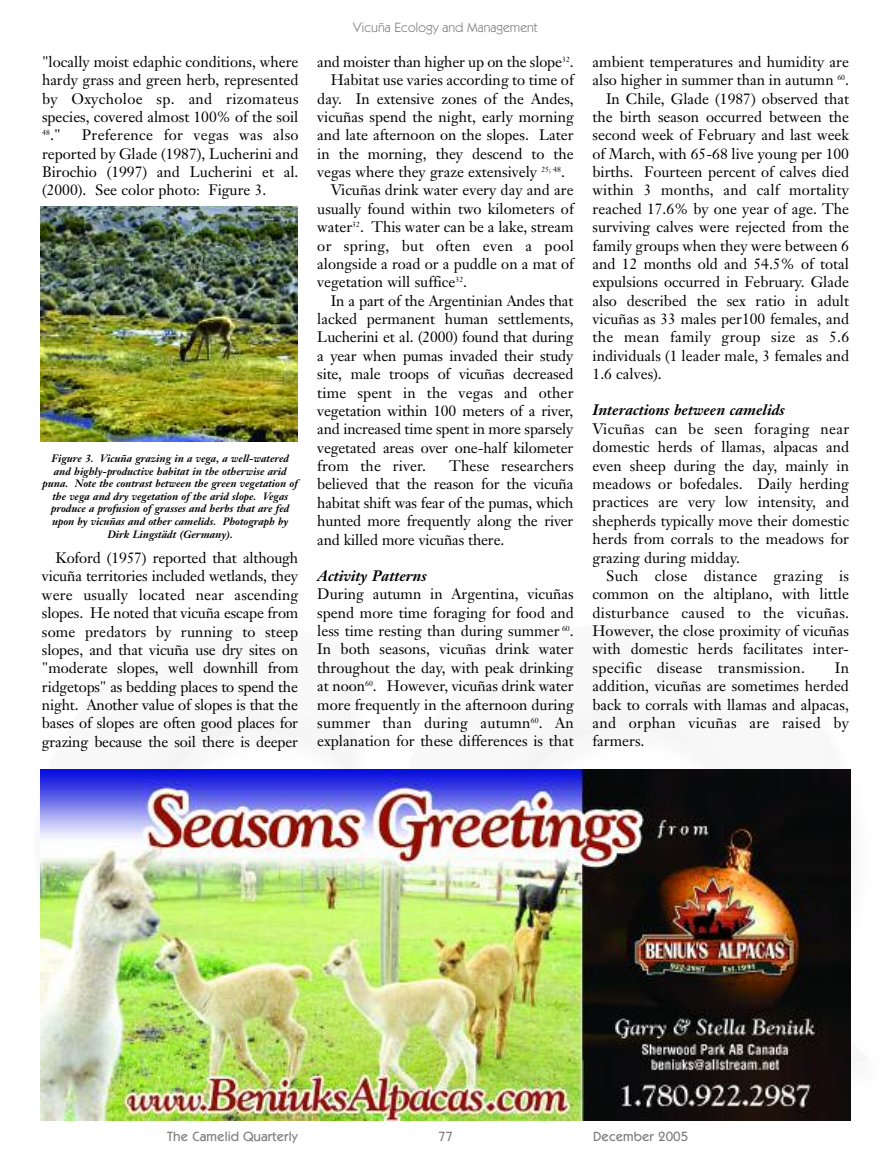
<style>
.page{position:relative;width:891px;height:1161px;background:#fff}
.page>*{position:absolute;margin:0;border:0;box-sizing:border-box;transform-origin:0 0}
.t1{font:15px/18.3px "Janson Text";color:#000;text-align:justify}
.t2{font:15px "Janson Text";letter-spacing:.02em;color:#000}
.t3{font:italic 700 15px "Janson Text";color:#000}
.t4{font:500 13.5px "Itc Kabel";color:#808080}
.t5{font:13.5px "Itc Kabel";color:#808080}
.t6{font:italic 700 10.5px/12.6px "Janson Text";color:#000;text-align:center}
.t7{font:7.5px "Janson Text";color:#000}
.s1{font-size:15px}
</style>
<div class="page">
<img style="left:40px;top:720px;width:820px;height:401px">
<img style="left:40px;top:770px;width:810px;height:350px">
<img style="left:40px;top:206px;width:258px;height:236px">
<p class="t1" style="left:42px;top:54px;width:258px">"locally moist edaphic conditions, where hardy grass and green herb, represented by Oxycholoe sp. and rizomateus species, covered almost 100% of the soil</p>
<p class="t7" style="left:42px;top:130px;width:20px">48<span class="s1">."</span></p>
<p class="t1" style="left:42px;top:128px;width:258px;text-indent:40px">Preference for vegas was also reported by Glade (1987), Lucherini and Birochio (1997) and Lucherini et al. (2000). See color photo: Figure 3.</p>
<p class="t6" style="left:43px;top:453px;width:257px">Figure 3. Vicuña grazing in a vega, a well-watered and highly-productive habitat in the otherwise arid puna. Note the contrast between the green vegetation of the vega and dry vegetation of the arid slope. Vegas produce a profusion of grasses and herbs that are fed upon by vicuñas and other camelids. Photograph by Dirk Lingstädt (Germany).</p>
<p class="t1" style="left:42px;top:550px;width:258px;text-indent:14px">Koford (1957) reported that although vicuña territories included wetlands, they were usually located near ascending slopes. He noted that vicuña escape from some predators by running to steep slopes, and that vicuña use dry sites on "moderate slopes, well downhill from ridgetops" as bedding places to spend the night. Another value of slopes is that the bases of slopes are often good places for grazing because the soil there is deeper</p>
<p class="t5" style="left:353px;top:22px;width:186px">Vicuña Ecology and Management</p>
<p class="t1" style="left:317px;top:54px;width:258px">and moister than higher up on the slope<sup>32</sup>.</p>
<p class="t1" style="left:331px;top:72px;width:244px">Habitat use varies according to time of</p>
<p class="t1" style="left:317px;top:91px;width:258px">day. In extensive zones of the Andes,</p>
<p class="t1" style="left:317px;top:109px;width:258px">vicuñas spend the night, early morning</p>
<p class="t1" style="left:317px;top:128px;width:258px">and late afternoon on the slopes. Later</p>
<p class="t1" style="left:317px;top:146px;width:258px">in the morning, they descend to the</p>
<p class="t1" style="left:317px;top:164px;width:249px">vegas where they graze extensively <sup>25;</sup> <sup>48</sup>.</p>
<p class="t1" style="left:331px;top:183px;width:244px">Vicuñas drink water every day and are</p>
<p class="t1" style="left:317px;top:201px;width:258px">usually found within two kilometers of</p>
<p class="t1" style="left:317px;top:219px;width:258px">water<sup>32</sup>. This water can be a lake, stream</p>
<p class="t2" style="left:317px;top:239px;width:258px">or spring, but often even a pool</p>
<p class="t1" style="left:317px;top:256px;width:258px">alongside a road or a puddle on a mat of</p>
<p class="t1" style="left:317px;top:275px;width:151px">vegetation will suffice<sup>32</sup>.</p>
<p class="t1" style="left:331px;top:293px;width:244px">In a part of the Argentinian Andes that</p>
<p class="t1" style="left:317px;top:311px;width:258px">lacked permanent human settlements,</p>
<p class="t1" style="left:317px;top:330px;width:258px">Lucherini et al. (2000) found that during</p>
<p class="t1" style="left:317px;top:348px;width:258px">a year when pumas invaded their study</p>
<p class="t1" style="left:317px;top:366px;width:258px">site, male troops of vicuñas decreased</p>
<p class="t1" style="left:317px;top:385px;width:258px">time spent in the vegas and other</p>
<p class="t1" style="left:317px;top:403px;width:258px">vegetation within 100 meters of a river,</p>
<p class="t1" style="left:317px;top:422px;width:258px">and increased time spent in more sparsely</p>
<p class="t1" style="left:317px;top:440px;width:258px">vegetated areas over one-half kilometer</p>
<p class="t1" style="left:317px;top:458px;width:110px">from the river.</p>
<p class="t1" style="left:317px;top:458px;width:258px;text-indent:132px">These researchers believed that the reason for the vicuña habitat shift was fear of the pumas, which hunted more frequently along the river and killed more vicuñas there.</p>
<p class="t3" style="left:317px;top:570px;width:111px">Activity Patterns</p>
<p class="t1" style="left:317px;top:587px;width:258px">During autumn in Argentina, vicuñas spend more time foraging for food and less time resting than during summer <sup>60</sup>.<br>In both seasons, vicuñas drink water throughout the day, with peak drinking at noon<sup>60</sup>. However, vicuñas drink water more frequently in the afternoon during summer than during autumn<sup>60</sup>. An explanation for these differences is that</p>
<p class="t1" style="left:593px;top:54px;width:258px">ambient temperatures and humidity are</p>
<p class="t1" style="left:593px;top:72px;width:258px">also higher in summer than in autumn <sup>60</sup>.</p>
<p class="t1" style="left:606px;top:91px;width:244px">In Chile, Glade (1987) observed that</p>
<p class="t1" style="left:593px;top:109px;width:258px">the birth season occurred between the</p>
<p class="t1" style="left:593px;top:128px;width:258px">second week of February and last week</p>
<p class="t1" style="left:593px;top:146px;width:258px">of March, with 65-68 live young per 100</p>
<p class="t1" style="left:593px;top:164px;width:258px">births. Fourteen percent of calves died</p>
<p class="t1" style="left:593px;top:183px;width:258px">within 3 months, and calf mortality</p>
<p class="t1" style="left:593px;top:201px;width:258px">reached 17.6% by one year of age. The</p>
<p class="t1" style="left:593px;top:219px;width:258px">surviving calves were rejected from the</p>
<p class="t1" style="left:593px;top:238px;width:258px">family groups when they were between 6</p>
<p class="t1" style="left:593px;top:256px;width:258px">and 12 months old and 54.5% of total</p>
<p class="t1" style="left:593px;top:275px;width:258px">expulsions occurred in February. Glade</p>
<p class="t1" style="left:593px;top:293px;width:258px">also described the sex ratio in adult</p>
<p class="t1" style="left:593px;top:311px;width:258px">vicuñas as 33 males per100 females, and</p>
<p class="t2" style="left:593px;top:331px;width:258px">the mean family group size as 5.6</p>
<p class="t1" style="left:593px;top:348px;width:258px">individuals (1 leader male, 3 females and</p>
<p class="t1" style="left:593px;top:366px;width:71px">1.6 calves).</p>
<p class="t3" style="left:593px;top:404px;width:194px">Interactions between camelids</p>
<p class="t1" style="left:593px;top:421px;width:258px">Vicuñas can be seen foraging near domestic herds of llamas, alpacas and even sheep during the day, mainly in meadows or bofedales. Daily herding practices are very low intensity, and shepherds typically move their domestic herds from corrals to the meadows for grazing during midday.</p>
<p class="t1" style="left:593px;top:568px;width:258px;text-indent:14px">Such close distance grazing is common on the altiplano, with little disturbance caused to the vicuñas.<br>However, the close proximity of vicuñas with domestic herds facilitates inter&shy;specific disease transmission.</p>
<p class="t1" style="left:593px;top:660px;width:258px;text-indent:242px">In addition, vicuñas are sometimes herded back to corrals with llamas and alpacas, and orphan vicuñas are raised by farmers.</p>
<p class="t4" style="left:167px;top:1131px;width:132px">The Camelid Quarterly</p>
<p class="t4" style="left:438px;top:1131px;width:17px">77</p>
<p class="t4" style="left:593px;top:1131px;width:96px">December 2005</p>
</div>
